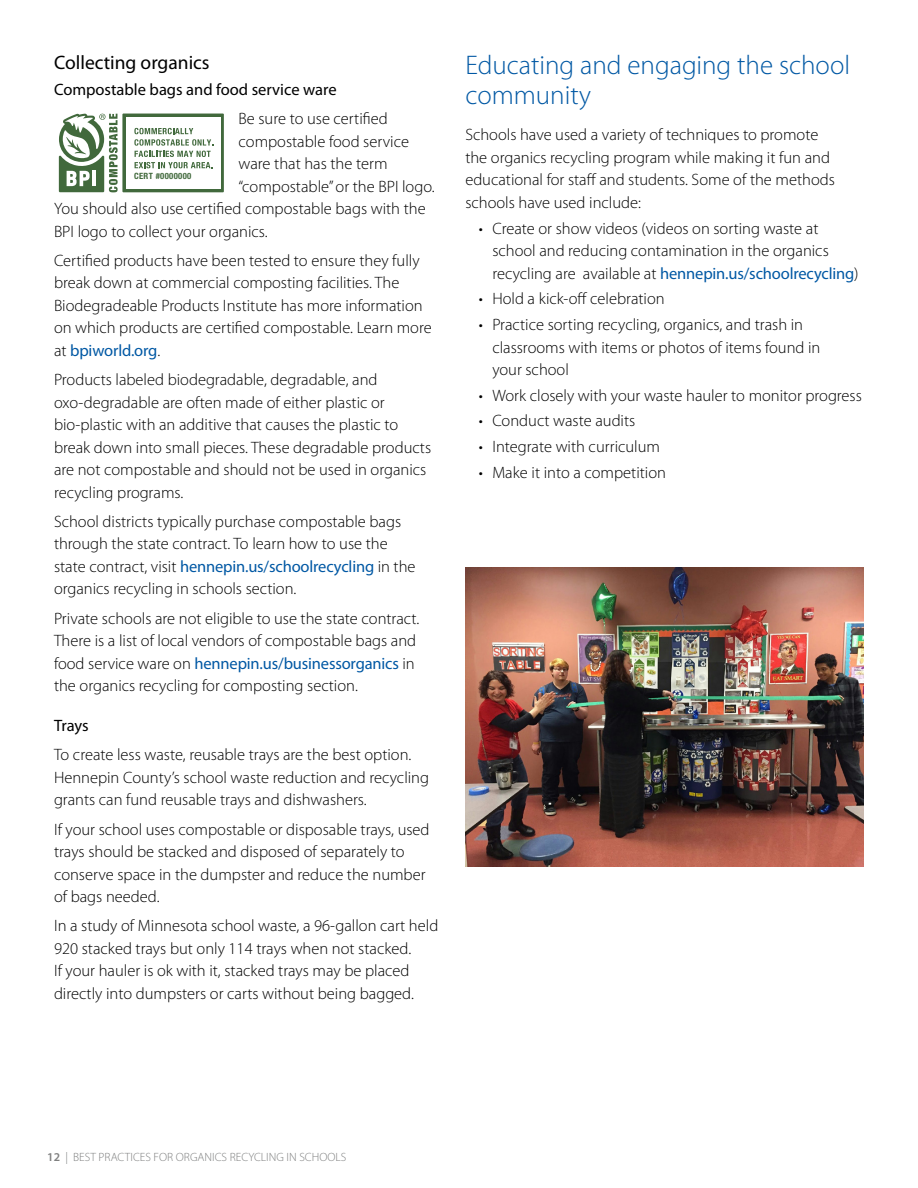
<style>
.page{position:relative;width:918px;height:1188px;background:#fff}
.page>*{position:absolute;margin:0;border:0;box-sizing:border-box;transform-origin:0 0}
.t1{font:300 27px/30px "Myriad Pro";color:#0058a4}
.t2{font:19.5px "Myriad Pro";color:#000}
.t3{font:300 16.5px/22.5px "Myriad Pro";color:#000}
.t4{font:16.5px "Myriad Pro";color:#000}
.t5{font:300 12px "Myriad Pro";color:#7f8080}
.t6{font:700 condensed 8.7px "Helvetica Neue";letter-spacing:.04em;color:#41693c}
.s1{font-weight:400;color:#0058a4}
.s2{font-weight:600}
</style>
<div class="page">
<div style="left:122px;top:114px;width:102px;height:78px;background:#41693c"></div>
<div style="left:126px;top:117px;width:94px;height:72px;background:#fff"></div>
<svg style="left:134px;top:128px;width:79px;height:40px"></svg>
<svg style="left:59px;top:114px;width:59px;height:78px"></svg>
<img style="left:465px;top:567px;width:399px;height:299px">
<p class="t2" style="left:54px;top:51px;width:157px">Collecting organics</p>
<p class="t4" style="left:54px;top:80px;width:284px">Compostable bags and food service ware</p>
<p class="t3" style="left:239px;top:108px;width:151px">Be sure to use certified</p>
<p class="t3" style="left:239px;top:130px;width:172px">compostable food service</p>
<p class="t3" style="left:239px;top:153px;width:151px">ware that has the term</p>
<p class="t3" style="left:239px;top:175px;width:196px">“compostable” or the BPI logo.</p>
<p class="t3" style="left:54px;top:198px;width:373px">You should also use certified compostable bags with the</p>
<p class="t3" style="left:54px;top:220px;width:214px">BPI logo to collect your organics.</p>
<p class="t3" style="left:54px;top:249px;width:379px">Certified products have been tested to ensure they fully break down at commercial composting facilities. The Biodegradeable Products Institute has more information on which products are certified compostable. Learn more at <span class="s1">bpiworld.org</span>.</p>
<p class="t3" style="left:54px;top:369px;width:379px">Products labeled biodegradable, degradable, and oxo-degradable are often made of either plastic or bio-plastic with an additive that causes the plastic to break down into small pieces. These degradable products are not compostable and should not be used in organics recycling programs.</p>
<p class="t3" style="left:54px;top:511px;width:363px">School districts typically purchase compostable bags through the state contract. To learn how to use the state contract, visit <span class="s1">hennepin.us/schoolrecycling</span> in the organics recycling in schools section.</p>
<p class="t3" style="left:54px;top:607px;width:365px">Private schools are not eligible to use the state contract.<br>There is a list of local vendors of compostable bags and food service ware on <span class="s1">hennepin.us/businessorganics</span> in the organics recycling for composting section.</p>
<p class="t4" style="left:54px;top:716px;width:36px">Trays</p>
<p class="t3" style="left:54px;top:744px;width:377px">To create less waste, reusable trays are the best option.<br>Hennepin County’s school waste reduction and recycling grants can fund reusable trays and dishwashers.</p>
<p class="t3" style="left:54px;top:818px;width:377px">If your school uses compostable or disposable trays, used trays should be stacked and disposed of separately to conserve space in the dumpster and reduce the number of bags needed.</p>
<p class="t3" style="left:54px;top:915px;width:386px">In a study of Minnesota school waste, a 96-gallon cart held 920 stacked trays but only 114 trays when not stacked.<br>If your hauler is ok with it, stacked trays may be placed directly into dumpsters or carts without being bagged.</p>
<p class="t6" style="left:134px;top:169px;width:59px">CERT #0000000</p>
<h1 class="t1" style="left:465px;top:51px;width:386px">Educating and engaging the school community</h1>
<p class="t3" style="left:465px;top:124px;width:371px">Schools have used a variety of techniques to promote the organics recycling program while making it fun and educational for staff and students. Some of the methods schools have used include:</p>
<p class="t3" style="left:492px;top:217px;width:368px;text-indent:-13px">• Create or show videos (videos on sorting waste at school and reducing contamination in the organics recycling are available at <span class="s1">hennepin.us/schoolrecycling</span>)</p>
<p class="t3" style="left:479px;top:288px;width:187px">• Hold a kick-off celebration</p>
<p class="t3" style="left:492px;top:314px;width:330px;text-indent:-13px">• Practice sorting recycling, organics, and trash in classrooms with items or photos of items found in your school</p>
<p class="t3" style="left:479px;top:384px;width:385px">• Work closely with your waste hauler to monitor progress</p>
<p class="t3" style="left:479px;top:410px;width:158px">• Conduct waste audits</p>
<p class="t3" style="left:479px;top:436px;width:183px">• Integrate with curriculum</p>
<p class="t3" style="left:479px;top:461px;width:189px">• Make it into a competition</p>
<p class="t5" style="left:47px;top:1150px;width:301px"><span class="s2">12</span> | BEST PRACTICES FOR ORGANICS RECYCLING IN SCHOOLS</p>
</div>
